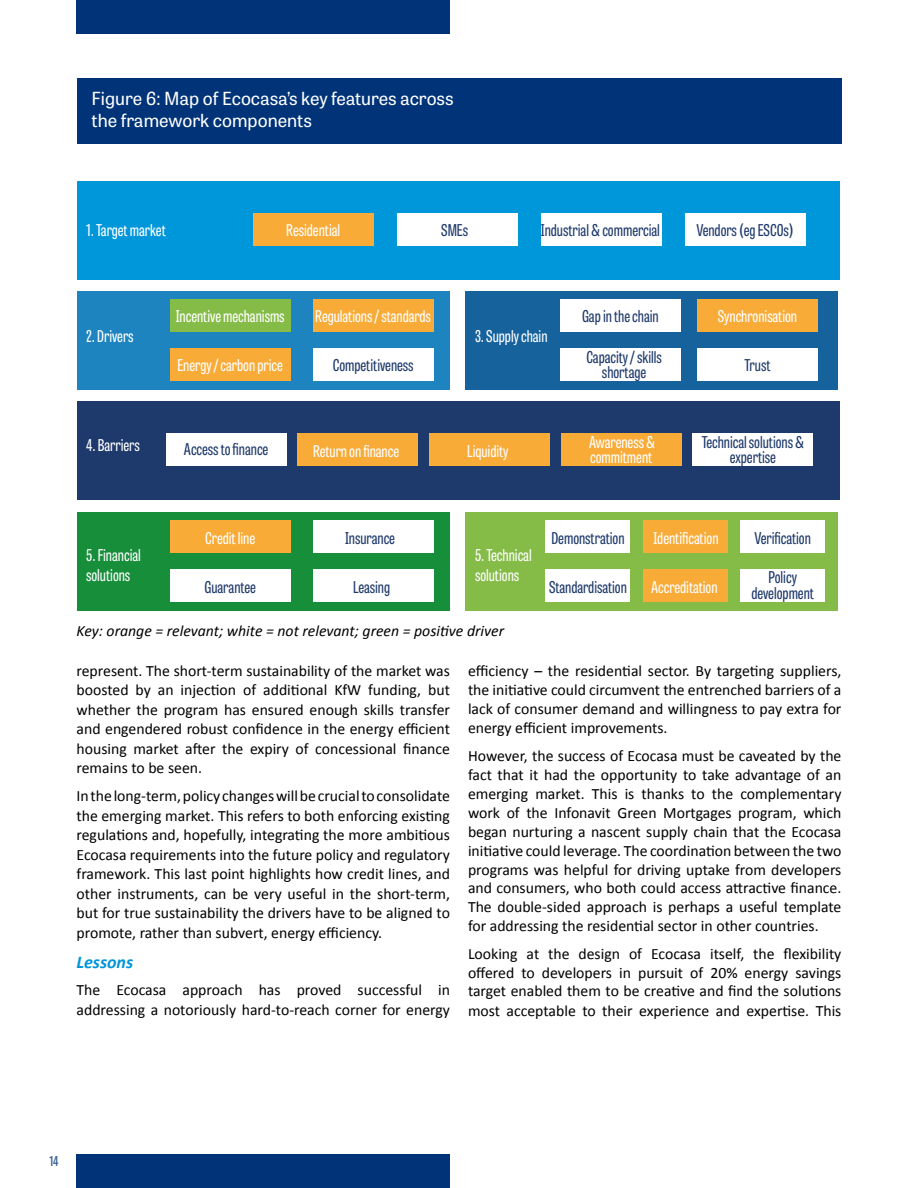
<style>
.page{position:relative;width:918px;height:1188px;background:#fff}
.page>*{position:absolute;margin:0;border:0;box-sizing:border-box;transform-origin:0 0}
.t1{font:18px/21.6px "Tablet Gothic";color:#fff}
.t2{font:italic 700 18px "Calibri";color:#0096d9}
.t3{font:16.2px/19.5px "Tablet Gothic Compressed";color:#fff}
.t4{font:16.2px/15.5px "Tablet Gothic Compressed";color:#1e396b;text-align:center}
.t5{font:15.75px/19.5px "Calibri";color:#000;text-align:justify}
.t6{font:italic 15.75px "Calibri";color:#000}
.t7{font:600 13.5px "Tablet Gothic Compressed";color:#335c93}
</style>
<div class="page">
<div style="left:77px;top:0;width:373px;height:34px;background:#003378"></div>
<div style="left:77px;top:1154px;width:373px;height:34px;background:#003378"></div>
<div style="left:77px;top:79px;width:764px;height:43px;background:#003378"></div>
<div style="left:77px;top:100px;width:764px;height:44px;background:#003378"></div>
<div style="left:77px;top:181px;width:762px;height:98px;background:#0096da"></div>
<div style="left:253px;top:213px;width:120px;height:32px;background:#f8ab37"></div>
<div style="left:397px;top:213px;width:120px;height:32px;background:#fff"></div>
<div style="left:541px;top:213px;width:120px;height:32px;background:#fff"></div>
<div style="left:685px;top:213px;width:120px;height:32px;background:#fff"></div>
<div style="left:77px;top:291px;width:372px;height:99px;background:#1e84c0"></div>
<div style="left:465px;top:291px;width:372px;height:99px;background:#15629d"></div>
<div style="left:170px;top:299px;width:120px;height:32px;background:#85bc47"></div>
<div style="left:313px;top:299px;width:120px;height:32px;background:#f8ab37"></div>
<div style="left:170px;top:349px;width:120px;height:32px;background:#f8ab37"></div>
<div style="left:313px;top:349px;width:120px;height:32px;background:#fff"></div>
<div style="left:560px;top:299px;width:120px;height:32px;background:#fff"></div>
<div style="left:697px;top:299px;width:121px;height:32px;background:#f8ab37"></div>
<div style="left:560px;top:349px;width:120px;height:32px;background:#fff"></div>
<div style="left:697px;top:349px;width:121px;height:32px;background:#fff"></div>
<div style="left:77px;top:512px;width:372px;height:98px;background:#168e3a"></div>
<div style="left:465px;top:512px;width:372px;height:98px;background:#85bc47"></div>
<div style="left:170px;top:521px;width:120px;height:32px;background:#f8ab37"></div>
<div style="left:546px;top:521px;width:84px;height:32px;background:#fff"></div>
<div style="left:643px;top:521px;width:85px;height:32px;background:#f8ab37"></div>
<div style="left:740px;top:521px;width:85px;height:32px;background:#fff"></div>
<div style="left:546px;top:570px;width:84px;height:32px;background:#fff"></div>
<div style="left:643px;top:570px;width:85px;height:32px;background:#f8ab37"></div>
<div style="left:740px;top:570px;width:85px;height:32px;background:#fff"></div>
<div style="left:313px;top:521px;width:120px;height:32px;background:#fff"></div>
<div style="left:170px;top:570px;width:120px;height:32px;background:#fff"></div>
<div style="left:313px;top:570px;width:120px;height:32px;background:#fff"></div>
<div style="left:77px;top:402px;width:762px;height:98px;background:#1e396b"></div>
<div style="left:166px;top:434px;width:120px;height:32px;background:#fff"></div>
<div style="left:298px;top:434px;width:120px;height:32px;background:#f8ab37"></div>
<div style="left:429px;top:434px;width:121px;height:32px;background:#f8ab37"></div>
<div style="left:561px;top:434px;width:120px;height:32px;background:#f8ab37"></div>
<div style="left:693px;top:434px;width:120px;height:32px;background:#fff"></div>
<p class="t1" style="left:92px;top:87px;width:364px">Figure 6: Map of Ecocasa’s key features across the framework components</p>
<p class="t3" style="left:86px;top:220px;width:81px">1. Target market</p>
<p class="t3" style="left:286px;top:220px;width:55px">Residential</p>
<p class="t4" style="left:441px;top:222px;width:28px">SMEs</p>
<p class="t4" style="left:541px;top:222px;width:121px">Industrial &amp; commercial</p>
<p class="t4" style="left:696px;top:222px;width:99px">Vendors (eg ESCOs)</p>
<p class="t3" style="left:176px;top:306px;width:110px">Incentive mechanisms</p>
<p class="t3" style="left:315px;top:306px;width:117px">Regulations / standards</p>
<p class="t3" style="left:177px;top:355px;width:107px">Energy / carbon price</p>
<p class="t4" style="left:333px;top:357px;width:82px">Competitiveness</p>
<p class="t3" style="left:86px;top:326px;width:49px">2. Drivers</p>
<p class="t3" style="left:475px;top:326px;width:74px">3. Supply chain</p>
<p class="t4" style="left:582px;top:308px;width:78px">Gap in the chain</p>
<p class="t3" style="left:718px;top:306px;width:81px">Synchronisation</p>
<p class="t4" style="left:586px;top:349px;width:77px">Capacity / skills shortage</p>
<p class="t4" style="left:745px;top:357px;width:27px">Trust</p>
<p class="t3" style="left:86px;top:435px;width:55px">4. Barriers</p>
<p class="t3" style="left:467px;top:441px;width:43px">Liquidity</p>
<p class="t3" style="left:589px;top:434px;width:67px;line-height:15.5px">Awareness &amp; commitment</p>
<p class="t4" style="left:702px;top:434px;width:104px">Technical solutions &amp; expertise</p>
<p class="t4" style="left:184px;top:440px;width:86px">Access to finance</p>
<p class="t3" style="left:313px;top:441px;width:88px">Return on finance</p>
<p class="t3" style="left:205px;top:527px;width:51px">Credit line</p>
<p class="t4" style="left:551px;top:529px;width:75px">Demonstration</p>
<p class="t4" style="left:549px;top:579px;width:79px">Standardisation</p>
<p class="t4" style="left:345px;top:529px;width:52px">Insurance</p>
<p class="t3" style="left:86px;top:545px;width:56px">5. Financial solutions</p>
<p class="t3" style="left:475px;top:545px;width:58px">5. Technical solutions</p>
<p class="t4" style="left:205px;top:579px;width:53px">Guarantee</p>
<p class="t4" style="left:353px;top:579px;width:39px">Leasing</p>
<p class="t6" style="left:77px;top:621px;width:429px">Key: orange = relevant; white = not relevant; green = positive driver</p>
<p class="t3" style="left:653px;top:527px;width:67px">Identification</p>
<p class="t3" style="left:651px;top:577px;width:68px">Accreditation</p>
<p class="t4" style="left:754px;top:529px;width:58px">Verification</p>
<p class="t4" style="left:751px;top:569px;width:64px">Policy development</p>
<p class="t5" style="left:77px;top:661px;width:375px">represent. The short-term sustainability of the market was boosted by an injection of additional KfW funding, but whether the program has ensured enough skills transfer and engendered robust confidence in the energy efficient housing market after the expiry of concessional finance remains to be seen.</p>
<p class="t5" style="left:77px;top:786px;width:375px">In the long-term, policy changes will be crucial to consolidate the emerging market. This refers to both enforcing existing regulations and, hopefully, integrating the more ambitious Ecocasa requirements into the future policy and regulatory framework. This last point highlights how credit lines, and other instruments, can be very useful in the short-term, but for true sustainability the drivers have to be aligned to promote, rather than subvert, energy efficiency.</p>
<p class="t2" style="left:77px;top:951px;width:58px">Lessons</p>
<p class="t5" style="left:77px;top:980px;width:375px">The Ecocasa approach has proved successful in addressing a notoriously hard-to-reach corner for energy</p>
<p class="t5" style="left:468px;top:661px;width:375px;line-height:19px">efficiency – the residential sector. By targeting suppliers, the initiative could circumvent the entrenched barriers of a lack of consumer demand and willingness to pay extra for energy efficient improvements.</p>
<p class="t5" style="left:468px;top:746px;width:375px;line-height:18.9px">However, the success of Ecocasa must be caveated by the fact that it had the opportunity to take advantage of an emerging market. This is thanks to the complementary work of the Infonavit Green Mortgages program, which began nurturing a nascent supply chain that the Ecocasa initiative could leverage. The coordination between the two programs was helpful for driving uptake from developers and consumers, who both could access attractive finance.<br>The double-sided approach is perhaps a useful template for addressing the residential sector in other countries.</p>
<p class="t5" style="left:468px;top:944px;width:375px;line-height:19px">Looking at the design of Ecocasa itself, the flexibility offered to developers in pursuit of 20% energy savings target enabled them to be creative and find the solutions most acceptable to their experience and expertise. This</p>
<p class="t7" style="left:49px;top:1152px;width:11px">14</p>
</div>
